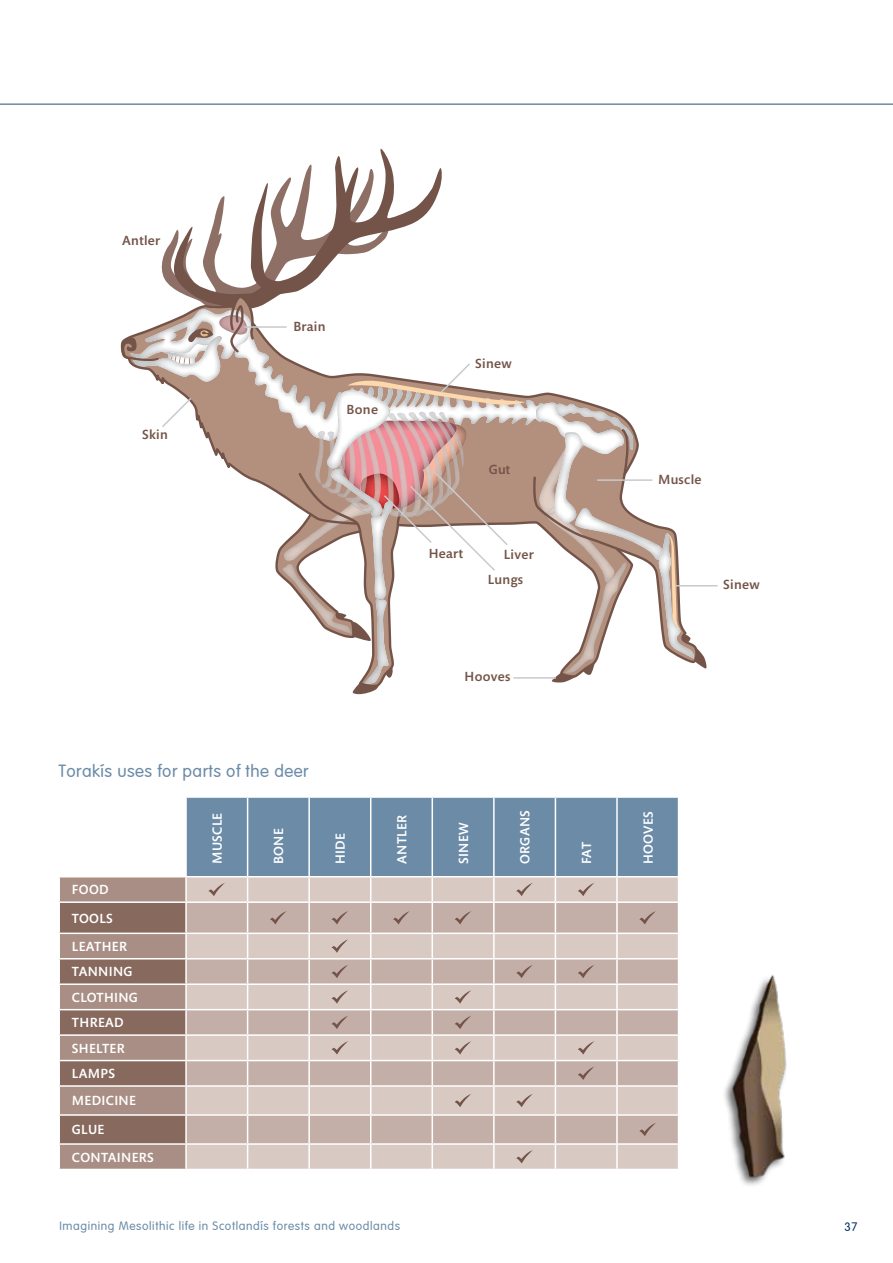
<style>
.page{position:relative;width:893px;height:1263px;background:#fff}
.page>*{position:absolute;margin:0;border:0;box-sizing:border-box;transform-origin:0 0}
.t1{font:300 17.25px "VAG Rounded";letter-spacing:.025em;color:#6b8ba7}
.t2{font:500 13.5px/25.5px "Mundo Sans Std";letter-spacing:.025em;color:#fff}
.t3{font:500 13.5px "Mundo Sans Std";letter-spacing:.025em;color:#745449}
.t4{font:300 12px "VAG Rounded";letter-spacing:.05em;color:#6b8ba7}
.t5{font:300 12px "VAG Rounded";color:#002f60}
</style>
<div class="page">
<hr style="left:0;top:103px;width:893px;height:2px;background:#6b8ba7">
<svg style="left:59px;top:797px;width:620px;height:372px;background:#bab1b0"></svg>
<hr style="left:675px;top:585px;width:43px;height:1px;background:#c9cacc">
<svg style="left:121px;top:164px;width:586px;height:530px"></svg>
<hr style="left:513px;top:677px;width:43px;height:2px;background:#c9cacc">
<img style="left:724px;top:974px;width:63px;height:211px">
<p class="t3" style="left:122px;top:233px;width:40px">Antler</p>
<p class="t3" style="left:142px;top:427px;width:27px">Skin</p>
<p class="t3" style="left:293px;top:319px;width:34px">Brain</p>
<p class="t3" style="left:347px;top:403px;width:33px">Bone</p>
<p class="t3" style="left:475px;top:356px;width:38px">Sinew</p>
<p class="t3" style="left:489px;top:462px;width:23px">Gut</p>
<p class="t3" style="left:429px;top:546px;width:36px">Heart</p>
<p class="t3" style="left:504px;top:547px;width:31px">Liver</p>
<p class="t3" style="left:488px;top:572px;width:37px">Lungs</p>
<p class="t1" style="left:58px;top:761px;width:252px">Torak’s uses for parts of the deer</p>
<p class="t2" style="left:72px;top:876px;width:57px;line-height:28.3px">FOOD<br>TOOLS<br>LEATHER</p>
<p class="t2" style="left:72px;top:959px;width:67px">TANNING<br>CLOTHING<br>THREAD<br>SHELTER<br>LAMPS</p>
<p class="t2" style="left:72px;top:1087px;width:65px;line-height:29px">MEDICINE<br>GLUE</p>
<p class="t2" style="left:72px;top:1145px;width:83px">CONTAINERS</p>
<p class="t2" style="left:205px;top:864px;width:53px;rotate:-90deg">MUSCLE</p>
<p class="t2" style="left:266px;top:864px;width:37px;rotate:-90deg">BONE</p>
<p class="t2" style="left:328px;top:864px;width:33px;rotate:-90deg">HIDE</p>
<p class="t3" style="left:465px;top:669px;width:47px">Hooves</p>
<p class="t2" style="left:389px;top:864px;width:50px;rotate:-90deg">ANTLER</p>
<p class="t2" style="left:451px;top:864px;width:43px;rotate:-90deg">SINEW</p>
<p class="t2" style="left:513px;top:864px;width:55px;rotate:-90deg">ORGANS</p>
<p class="t2" style="left:574px;top:864px;width:23px;rotate:-90deg">FAT</p>
<p class="t3" style="left:658px;top:472px;width:45px">Muscle</p>
<p class="t3" style="left:723px;top:577px;width:38px">Sinew</p>
<p class="t2" style="left:636px;top:864px;width:55px;rotate:-90deg">HOOVES</p>
<p class="t4" style="left:60px;top:1219px;width:342px">Imagining Mesolithic life in Scotland’s forests and woodlands</p>
<p class="t5" style="left:845px;top:1220px;width:15px">37</p>
</div>
